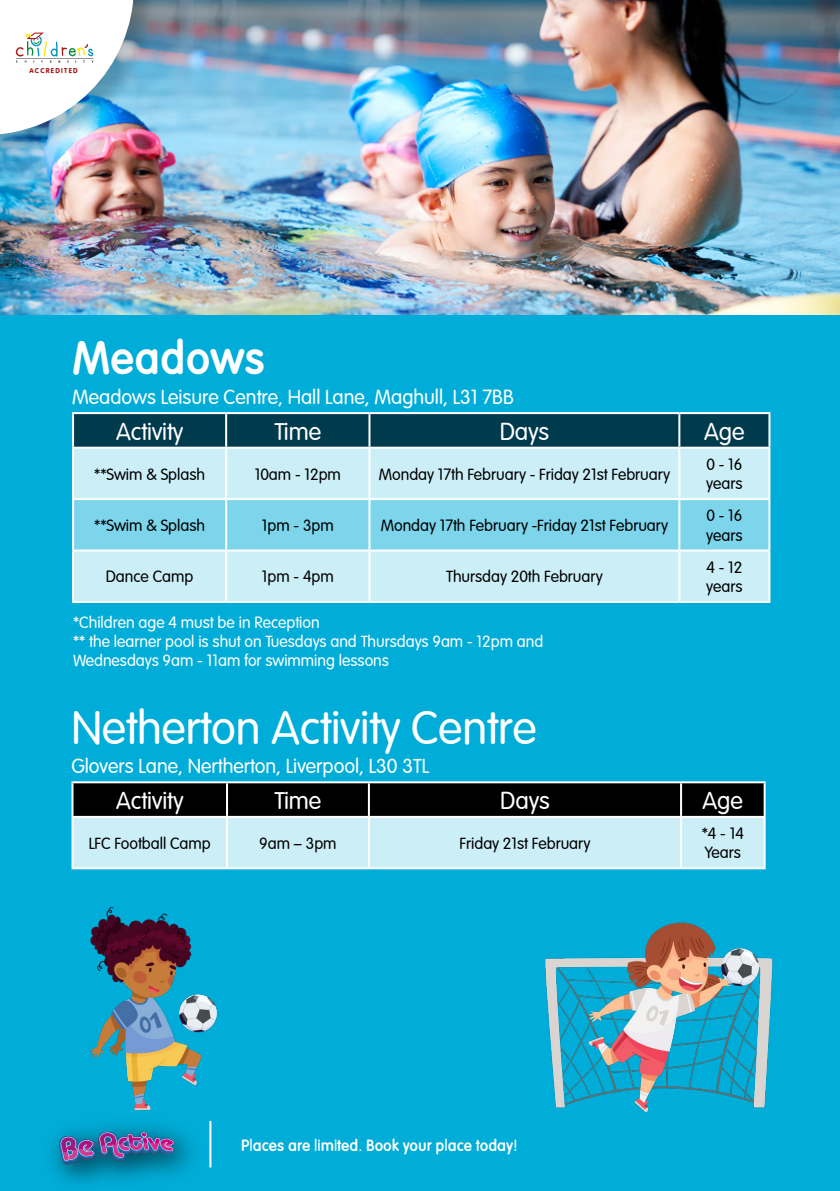
<style>
.page{position:relative;width:840px;height:1191px;background:#fff}
.page>*{position:absolute;margin:0;border:0;box-sizing:border-box;transform-origin:0 0}
.Subheading{font:46px "Vogue";color:#fff}
.Subheading-2{font:700 46px "Vogue";color:#fff}
.Table_head{font:24px "Vogue";color:#fff}
.Body{font:20px "Vogue";color:#fff}
.Table_Body{font:16px/19.2px "Vogue";color:#000}
.Body-2{font:16px/19.2px "Vogue";color:#fff}
.t1{font:700 16px "Vogue";color:#fff}
.t2{font:700 7px "Vag";letter-spacing:.19em;color:#a81b17}
</style>
<div class="page">
<div style="left:0;top:0;width:839px;height:1191px;background:#00add8"></div>
<img style="left:51px;top:1139px;width:161px;height:45px">
<svg style="left:59px;top:1139px;width:115px;height:25px"></svg>
<hr style="left:209px;top:1121px;width:2px;height:46px;background:#fff">
<img style="left:0;top:0;width:839px;height:315px">
<svg style="left:73px;top:783px;width:690px;height:84px"></svg>
<hr style="left:226px;top:783px;width:2px;height:33px;background:#fff">
<hr style="left:368px;top:783px;width:2px;height:33px;background:#fff">
<hr style="left:679px;top:783px;width:2px;height:33px;background:#fff">
<hr style="left:71px;top:781px;width:156px;height:2px;background:#fff">
<hr style="left:71px;top:783px;width:2px;height:33px;background:#fff">
<hr style="left:227px;top:781px;width:142px;height:2px;background:#fff">
<hr style="left:369px;top:781px;width:311px;height:2px;background:#fff">
<hr style="left:680px;top:781px;width:85px;height:2px;background:#fff">
<hr style="left:763px;top:783px;width:2px;height:33px;background:#fff">
<hr style="left:71px;top:816px;width:156px;height:2px;background:#fff">
<hr style="left:227px;top:816px;width:142px;height:2px;background:#fff">
<hr style="left:369px;top:816px;width:311px;height:2px;background:#fff">
<hr style="left:680px;top:816px;width:85px;height:2px;background:#fff">
<hr style="left:71px;top:818px;width:2px;height:49px;background:#fff">
<hr style="left:226px;top:818px;width:2px;height:49px;background:#fff">
<hr style="left:368px;top:818px;width:2px;height:49px;background:#fff">
<hr style="left:679px;top:818px;width:2px;height:49px;background:#fff">
<hr style="left:763px;top:818px;width:2px;height:49px;background:#fff">
<hr style="left:71px;top:867px;width:156px;height:2px;background:#fff">
<hr style="left:227px;top:867px;width:142px;height:2px;background:#fff">
<hr style="left:369px;top:867px;width:311px;height:2px;background:#fff">
<hr style="left:680px;top:867px;width:85px;height:2px;background:#fff">
<div style="left:0;top:0;width:159px;height:160px;background:#000;opacity:.2"></div>
<img style="left:0;top:0;width:134px;height:135px">
<img style="left:57px;top:906px;width:160px;height:233px">
<img style="left:545px;top:922px;width:228px;height:191px">
<div style="left:74px;top:414px;width:694px;height:33px;background:#003a4d"></div>
<div style="left:74px;top:449px;width:694px;height:152px;background:#cceff7"></div>
<div style="left:74px;top:500px;width:694px;height:49px;background:#7dd5eb"></div>
<hr style="left:72px;top:500px;width:2px;height:49px;background:#fff">
<hr style="left:225px;top:500px;width:2px;height:49px;background:#fff">
<hr style="left:368px;top:500px;width:2px;height:49px;background:#fff">
<hr style="left:678px;top:500px;width:2px;height:49px;background:#fff">
<hr style="left:768px;top:500px;width:2px;height:49px;background:#fff">
<hr style="left:72px;top:498px;width:154px;height:2px;background:#fff">
<hr style="left:226px;top:498px;width:143px;height:2px;background:#fff">
<hr style="left:369px;top:498px;width:310px;height:2px;background:#fff">
<hr style="left:679px;top:498px;width:91px;height:2px;background:#fff">
<hr style="left:72px;top:601px;width:154px;height:2px;background:#fff">
<hr style="left:226px;top:601px;width:143px;height:2px;background:#fff">
<hr style="left:369px;top:601px;width:310px;height:2px;background:#fff">
<hr style="left:679px;top:601px;width:91px;height:2px;background:#fff">
<hr style="left:225px;top:414px;width:2px;height:33px;background:#fff">
<hr style="left:368px;top:414px;width:2px;height:33px;background:#fff">
<hr style="left:678px;top:414px;width:2px;height:33px;background:#fff">
<hr style="left:72px;top:412px;width:154px;height:2px;background:#fff">
<hr style="left:72px;top:414px;width:2px;height:33px;background:#fff">
<hr style="left:226px;top:412px;width:143px;height:2px;background:#fff">
<hr style="left:369px;top:412px;width:310px;height:2px;background:#fff">
<hr style="left:679px;top:412px;width:91px;height:2px;background:#fff">
<hr style="left:768px;top:414px;width:2px;height:33px;background:#fff">
<hr style="left:72px;top:447px;width:154px;height:2px;background:#fff">
<hr style="left:226px;top:447px;width:143px;height:2px;background:#fff">
<hr style="left:369px;top:447px;width:310px;height:2px;background:#fff">
<hr style="left:679px;top:447px;width:91px;height:2px;background:#fff">
<hr style="left:72px;top:449px;width:2px;height:49px;background:#fff">
<hr style="left:72px;top:549px;width:154px;height:2px;background:#fff">
<hr style="left:72px;top:551px;width:2px;height:50px;background:#fff">
<hr style="left:225px;top:449px;width:2px;height:49px;background:#fff">
<hr style="left:226px;top:549px;width:143px;height:2px;background:#fff">
<hr style="left:225px;top:551px;width:2px;height:50px;background:#fff">
<hr style="left:368px;top:449px;width:2px;height:49px;background:#fff">
<hr style="left:369px;top:549px;width:310px;height:2px;background:#fff">
<hr style="left:368px;top:551px;width:2px;height:50px;background:#fff">
<hr style="left:678px;top:449px;width:2px;height:49px;background:#fff">
<hr style="left:768px;top:449px;width:2px;height:49px;background:#fff">
<hr style="left:679px;top:549px;width:91px;height:2px;background:#fff">
<hr style="left:678px;top:551px;width:2px;height:50px;background:#fff">
<hr style="left:768px;top:551px;width:2px;height:50px;background:#fff">
<p class="t2" style="left:29px;top:66px;width:50px">ACCREDITED</p>
<p class="Subheading-2" style="left:72px;top:332px;width:194px">Meadows</p>
<p class="Body" style="left:72px;top:385px;width:443px">Meadows Leisure Centre, Hall Lane, Maghull, L31 7BB</p>
<p class="Table_head" style="left:116px;top:417px;width:69px">Activity</p>
<p class="Table_head" style="left:274px;top:417px;width:48px">Time</p>
<p class="Table_head" style="left:499px;top:417px;width:51px">Days</p>
<p class="Table_head" style="left:703px;top:417px;width:42px">Age</p>
<p class="Table_Body" style="left:94px;top:464px;width:112px">**Swim &amp; Splash</p>
<p class="Table_Body" style="left:254px;top:464px;width:88px">10am - 12pm</p>
<p class="Table_Body" style="left:378px;top:464px;width:292px">Monday 17th February - Friday 21st February</p>
<p class="Table_Body" style="left:706px;top:455px;width:38px">0 - 16 years</p>
<p class="Table_Body" style="left:94px;top:516px;width:112px">**Swim &amp; Splash</p>
<p class="Table_Body" style="left:262px;top:516px;width:73px">1pm - 3pm</p>
<p class="Table_Body" style="left:380px;top:516px;width:288px">Monday 17th February -Friday 21st February</p>
<p class="Table_Body" style="left:706px;top:506px;width:38px">0 - 16 years</p>
<p class="Table_Body" style="left:106px;top:567px;width:89px">Dance Camp</p>
<p class="Table_Body" style="left:262px;top:567px;width:73px">1pm - 4pm</p>
<p class="Table_Body" style="left:446px;top:567px;width:158px">Thursday 20th February</p>
<p class="Table_Body" style="left:706px;top:557px;width:38px">4 - 12 years</p>
<p class="Body-2" style="left:73px;top:612px;width:248px">*Children age 4 must be in Reception</p>
<p class="Body-2" style="left:73px;top:631px;width:471px">** the learner pool is shut on Tuesdays and Thursdays 9am - 12pm and<br>Wednesdays 9am - 11am for swimming lessons</p>
<p class="Subheading" style="left:71px;top:701px;width:466px">Netherton Activity Centre</p>
<p class="Body" style="left:71px;top:755px;width:359px">Glovers Lane, Nertherton, Liverpool, L30 3TL</p>
<p class="Table_head" style="left:116px;top:786px;width:69px">Activity</p>
<p class="Table_head" style="left:274px;top:786px;width:48px">Time</p>
<p class="Table_head" style="left:500px;top:786px;width:51px">Days</p>
<p class="Table_head" style="left:702px;top:786px;width:42px">Age</p>
<p class="Table_Body" style="left:89px;top:833px;width:124px">LFC Football Camp</p>
<p class="Table_Body" style="left:259px;top:833px;width:79px">9am – 3pm</p>
<p class="Table_Body" style="left:459px;top:833px;width:132px">Friday 21st February</p>
<p class="Table_Body" style="left:701px;top:824px;width:44px">*4 - 14<br>Years</p>
<p class="t1" style="left:241px;top:1136px;width:277px">Places are limited. Book your place today!</p>
</div>
